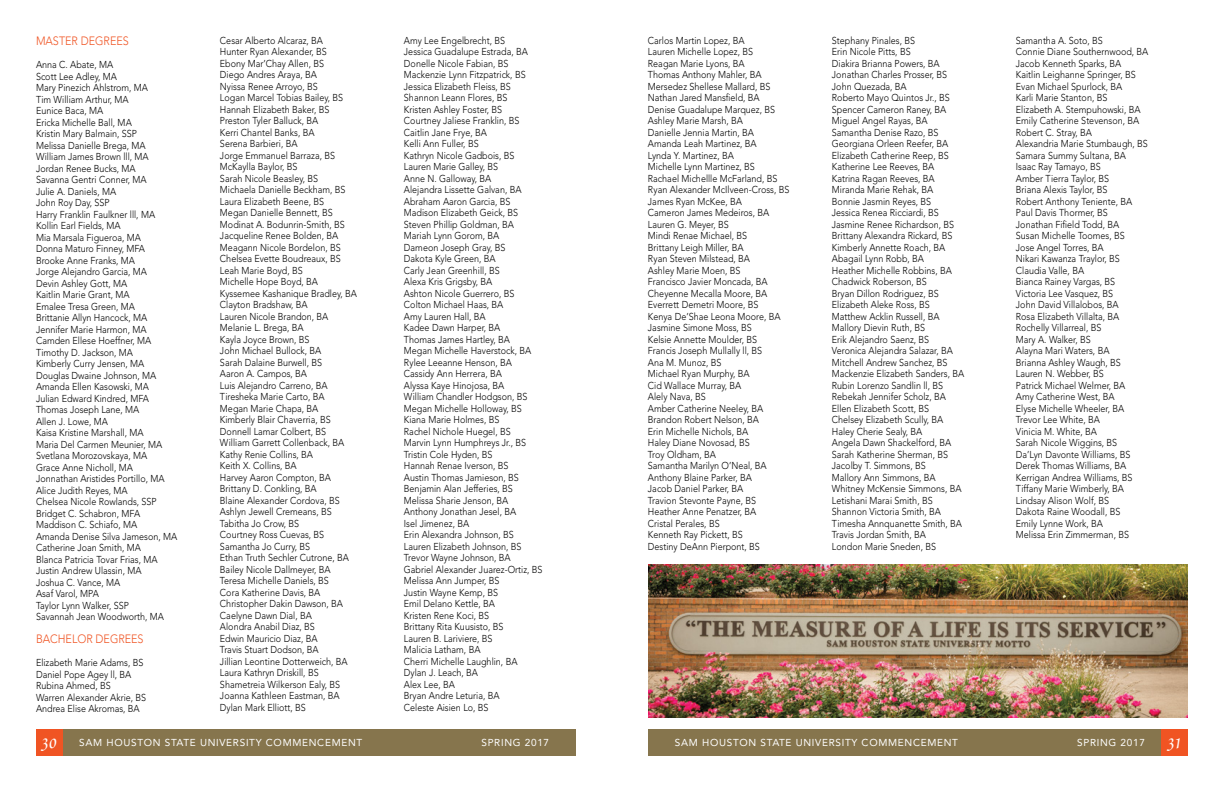
<style>
.page{position:relative;width:1224px;height:792px;background:#fff}
.page>*{position:absolute;margin:0;border:0;box-sizing:border-box;transform-origin:0 0}
.t1{font:24px "Poetica Chancery IV";color:#fff}
.t2{font:300 12px "Avenir";color:#f05423;scale:.9 1}
.t3{font:300 10px/11.5px "Avenir";color:#000;scale:.9 1}
.t4{font:10px "Avenir";letter-spacing:.07em;color:#fff}
</style>
<div class="page">
<div style="left:36px;top:729px;width:540px;height:27px;background:#86754d"></div>
<div style="left:36px;top:729px;width:27px;height:27px;background:#f05423"></div>
<div style="left:648px;top:729px;width:540px;height:27px;background:#86754d"></div>
<div style="left:1161px;top:729px;width:27px;height:27px;background:#f05423"></div>
<img style="left:648px;top:564px;width:540px;height:153px">
<p class="t2" style="left:36px;top:34px;width:105px">MASTER DEGREES</p>
<p class="t3" style="left:36px;top:59px;width:158px">Anna C. Abate, MA<br>Scott Lee Adley, MA<br>Mary Pinezich Ahlstrom, MA<br>Tim William Arthur, MA<br>Eunice Baca, MA<br>Ericka Michelle Ball, MA<br>Kristin Mary Balmain, SSP<br>Melissa Danielle Brega, MA<br>William James Brown lll, MA<br>Jordan Renee Bucks, MA<br>Savanna Gentri Conner, MA<br>Julie A. Daniels, MA<br>John Roy Day, SSP<br>Harry Franklin Faulkner lll, MA<br>Kollin Earl Fields, MA<br>Mia Marsala Figueroa, MA<br>Donna Maturo Finney, MFA<br>Brooke Anne Franks, MA<br>Jorge Alejandro Garcia, MA<br>Devin Ashley Gott, MA<br>Kaitlin Marie Grant, MA<br>Emalee Tresa Green, MA<br>Brittanie Allyn Hancock, MA<br>Jennifer Marie Harmon, MA<br>Camden Ellese Hoeffner, MA<br>Timothy D. Jackson, MA<br>Kimberly Curry Jensen, MA<br>Douglas Dwaine Johnson, MA<br>Amanda Ellen Kasowski, MA<br>Julian Edward Kindred, MFA<br>Thomas Joseph Lane, MA<br>Allen J. Lowe, MA<br>Kaisa Kristine Marshall, MA<br>Maria Del Carmen Meunier, MA<br>Svetlana Morozovskaya, MA<br>Grace Anne Nicholl, MA<br>Jonnathan Aristides Portillo, MA<br>Alice Judith Reyes, MA<br>Chelsea Nicole Rowlands, SSP<br>Bridget C. Schabron, MFA<br>Maddison C. Schiafo, MA<br>Amanda Denise Silva Jameson, MA<br>Catherine Joan Smith, MA<br>Blanca Patricia Tovar Frias, MA<br>Justin Andrew Ulassin, MA<br>Joshua C. Vance, MA<br>Asaf Varol, MPA<br>Taylor Lynn Walker, SSP<br>Savannah Jean Woodworth, MA</p>
<p class="t2" style="left:36px;top:632px;width:121px">BACHELOR DEGREES</p>
<p class="t3" style="left:36px;top:657px;width:124px">Elizabeth Marie Adams, BS<br>Daniel Pope Agey ll, BA<br>Rubina Ahmed, BS<br>Warren Alexander Akrie, BS<br>Andrea Elise Akromas, BA</p>
<p class="t3" style="left:220px;top:34px;width:154px">Cesar Alberto Alcaraz, BA<br>Hunter Ryan Alexander, BS<br>Ebony Mar’Chay Allen, BS<br>Diego Andres Araya, BA<br>Nyissa Renee Arroyo, BS<br>Logan Marcel Tobias Bailey, BS<br>Hannah Elizabeth Baker, BS<br>Preston Tyler Balluck, BA<br>Kerri Chantel Banks, BA<br>Serena Barbieri, BA<br>Jorge Emmanuel Barraza, BS<br>McKaylla Baylor, BS<br>Sarah Nicole Beasley, BS<br>Michaela Danielle Beckham, BS<br>Laura Elizabeth Beene, BS<br>Megan Danielle Bennett, BS<br>Modinat A. Bodunrin-Smith, BS<br>Jacqueline Renee Bolden, BA<br>Meagann Nicole Bordelon, BS<br>Chelsea Evette Boudreaux, BS<br>Leah Marie Boyd, BS<br>Michelle Hope Boyd, BA<br>Kyssemee Kashanique Bradley, BA<br>Clayton Bradshaw, BA<br>Lauren Nicole Brandon, BA<br>Melanie L. Brega, BA<br>Kayla Joyce Brown, BS<br>John Michael Bullock, BA<br>Sarah Dalaine Burwell, BS<br>Aaron A. Campos, BA<br>Luis Alejandro Carreno, BA<br>Tiresheka Marie Carto, BA<br>Megan Marie Chapa, BA<br>Kimberly Blair Chaverria, BS<br>Donnell Lamar Colbert, BS<br>William Garrett Collenback, BA<br>Kathy Renie Collins, BA<br>Keith X. Collins, BA<br>Harvey Aaron Compton, BA<br>Brittany D. Conkling, BA<br>Blaine Alexander Cordova, BS<br>Ashlyn Jewell Cremeans, BS<br>Tabitha Jo Crow, BS<br>Courtney Ross Cuevas, BS<br>Samantha Jo Curry, BS<br>Ethan Truth Sechler Cutrone, BA<br>Bailey Nicole Dallmeyer, BA<br>Teresa Michelle Daniels, BS<br>Cora Katherine Davis, BA<br>Christopher Dakin Dawson, BA<br>Caelyne Dawn Dial, BA<br>Alondra Anabil Diaz, BS<br>Edwin Mauricio Diaz, BA<br>Travis Stuart Dodson, BA<br>Jillian Leontine Dotterweich, BA<br>Laura Kathryn Driskill, BS<br>Shametreia Wilkerson Ealy, BS<br>Joanna Kathleen Eastman, BA<br>Dylan Mark Elliott, BS</p>
<p class="t3" style="left:404px;top:34px;width:155px">Amy Lee Engelbrecht, BS<br>Jessica Guadalupe Estrada, BA<br>Donelle Nicole Fabian, BS<br>Mackenzie Lynn Fitzpatrick, BS<br>Jessica Elizabeth Fleiss, BS<br>Shannon Leann Flores, BS<br>Kristen Ashley Foster, BS<br>Courtney Jaliese Franklin, BS<br>Caitlin Jane Frye, BA<br>Kelli Ann Fuller, BS<br>Kathryn Nicole Gadbois, BS<br>Lauren Marie Galley, BS<br>Anne N. Galloway, BA<br>Alejandra Lissette Galvan, BA<br>Abraham Aaron Garcia, BS<br>Madison Elizabeth Geick, BS<br>Steven Phillip Goldman, BA<br>Mariah Lynn Gorom, BA<br>Dameon Joseph Gray, BS<br>Dakota Kyle Green, BA<br>Carly Jean Greenhill, BS<br>Alexa Kris Grigsby, BA<br>Ashton Nicole Guerrero, BS<br>Colton Michael Haas, BA<br>Amy Lauren Hall, BA<br>Kadee Dawn Harper, BA<br>Thomas James Hartley, BA<br>Megan Michelle Haverstock, BA<br>Rylee Leeanne Henson, BA<br>Cassidy Ann Herrera, BA<br>Alyssa Kaye Hinojosa, BA<br>William Chandler Hodgson, BS<br>Megan Michelle Holloway, BS<br>Kiana Marie Holmes, BS<br>Rachel Nichole Huegel, BS<br>Marvin Lynn Humphreys Jr., BS<br>Tristin Cole Hyden, BS<br>Hannah Renae Iverson, BS<br>Austin Thomas Jamieson, BS<br>Benjamin Alan Jefferies, BS<br>Melissa Sharie Jenson, BA<br>Anthony Jonathan Jesel, BA<br>Isel Jimenez, BA<br>Erin Alexandra Johnson, BS<br>Lauren Elizabeth Johnson, BS<br>Trevor Wayne Johnson, BA<br>Gabriel Alexander Juarez-Ortiz, BS<br>Melissa Ann Jumper, BS<br>Justin Wayne Kemp, BS<br>Emil Delano Kettle, BA<br>Kristen Rene Koci, BS<br>Brittany Rita Kuusisto, BS<br>Lauren B. Lariviere, BS<br>Malicia Latham, BA<br>Cherri Michelle Laughlin, BA<br>Dylan J. Leach, BA<br>Alex Lee, BA<br>Bryan Andre Leturia, BA<br>Celeste Aisien Lo, BS</p>
<p class="t3" style="left:648px;top:34px;width:159px">Carlos Martin Lopez, BA<br>Lauren Michelle Lopez, BS<br>Reagan Marie Lyons, BA<br>Thomas Anthony Mahler, BA<br>Mersedez Shellese Mallard, BS<br>Nathan Jared Mansfield, BA<br>Denise Guadalupe Marquez, BS<br>Ashley Marie Marsh, BA<br>Danielle Jennia Martin, BA<br>Amanda Leah Martinez, BA<br>Lynda Y. Martinez, BA<br>Michelle Lynn Martinez, BS<br>Rachael Michellle McFarland, BS<br>Ryan Alexander McIlveen-Cross, BS<br>James Ryan McKee, BA<br>Cameron James Medeiros, BA<br>Lauren G. Meyer, BS<br>Mindi Renae Michael, BS<br>Brittany Leigh Miller, BA<br>Ryan Steven Milstead, BA<br>Ashley Marie Moen, BS<br>Francisco Javier Moncada, BA<br>Cheyenne Mecalla Moore, BA<br>Everrett Demetri Moore, BS<br>Kenya De’Shae Leona Moore, BA<br>Jasmine Simone Moss, BS<br>Kelsie Annette Moulder, BS<br>Francis Joseph Mullally ll, BS<br>Ana M. Munoz, BS<br>Michael Ryan Murphy, BA<br>Cid Wallace Murray, BA<br>Alely Nava, BS<br>Amber Catherine Neeley, BA<br>Brandon Robert Nelson, BA<br>Erin Michelle Nichols, BA<br>Haley Diane Novosad, BS<br>Troy Oldham, BA<br>Samantha Marilyn O’Neal, BA<br>Anthony Blaine Parker, BA<br>Jacob Daniel Parker, BA<br>Travion Stevonte Payne, BS<br>Heather Anne Penatzer, BA<br>Cristal Perales, BS<br>Kenneth Ray Pickett, BS<br>Destiny DeAnn Pierpont, BS</p>
<p class="t3" style="left:832px;top:34px;width:148px">Stephany Pinales, BS<br>Erin Nicole Pitts, BS<br>Diakira Brianna Powers, BA<br>Jonathan Charles Prosser, BS<br>John Quezada, BA<br>Roberto Mayo Quintos Jr., BS<br>Spencer Cameron Raney, BA<br>Miguel Angel Rayas, BA<br>Samantha Denise Razo, BS<br>Georgiana Orleen Reefer, BA<br>Elizabeth Catherine Reep, BS<br>Katherine Lee Reeves, BA<br>Katrina Ragan Reeves, BA<br>Miranda Marie Rehak, BA<br>Bonnie Jasmin Reyes, BS<br>Jessica Renea Ricciardi, BS<br>Jasmine Renee Richardson, BS<br>Brittany Alexandra Rickard, BS<br>Kimberly Annette Roach, BA<br>Abagail Lynn Robb, BA<br>Heather Michelle Robbins, BA<br>Chadwick Roberson, BS<br>Bryan Dillon Rodriguez, BS<br>Elizabeth Aleke Ross, BS<br>Matthew Acklin Russell, BA<br>Mallory Dievin Ruth, BS<br>Erik Alejandro Saenz, BS<br>Veronica Alejandra Salazar, BA<br>Mitchell Andrew Sanchez, BS<br>Mackenzie Elizabeth Sanders, BA<br>Rubin Lorenzo Sandlin ll, BS<br>Rebekah Jennifer Scholz, BA<br>Ellen Elizabeth Scott, BS<br>Chelsey Elizabeth Scully, BA<br>Haley Cherie Sealy, BA<br>Angela Dawn Shackelford, BA<br>Sarah Katherine Sherman, BS<br>Jacolby T. Simmons, BS<br>Mallory Ann Simmons, BA<br>Whitney McKensie Simmons, BA<br>Letishani Marai Smith, BS<br>Shannon Victoria Smith, BA<br>Timesha Annquanette Smith, BA<br>Travis Jordan Smith, BA<br>London Marie Sneden, BS</p>
<p class="t3" style="left:1016px;top:34px;width:149px">Samantha A. Soto, BS<br>Connie Diane Southernwood, BA<br>Jacob Kenneth Sparks, BA<br>Kaitlin Leighanne Springer, BS<br>Evan Michael Spurlock, BA<br>Karli Marie Stanton, BS<br>Elizabeth A. Stempuhowski, BA<br>Emily Catherine Stevenson, BA<br>Robert C. Stray, BA<br>Alexandria Marie Stumbaugh, BS<br>Samara Summy Sultana, BA<br>Isaac Ray Tamayo, BS<br>Amber Tierra Taylor, BS<br>Briana Alexis Taylor, BS<br>Robert Anthony Teniente, BA<br>Paul Davis Thormer, BS<br>Jonathan Fifield Todd, BA<br>Susan Michelle Toomes, BS<br>Jose Angel Torres, BA<br>Nikari Kawanza Traylor, BS<br>Claudia Valle, BA<br>Bianca Rainey Vargas, BS<br>Victoria Lee Vasquez, BS<br>John David Villalobos, BA<br>Rosa Elizabeth Villalta, BA<br>Rochelly Villarreal, BS<br>Mary A. Walker, BS<br>Alayna Mari Waters, BA<br>Brianna Ashley Waugh, BS<br>Lauren N. Webber, BS<br>Patrick Michael Welmer, BA<br>Amy Catherine West, BA<br>Elyse Michelle Wheeler, BA<br>Trevor Lee White, BA<br>Vinicia M. White, BA<br>Sarah Nicole Wiggins, BS<br>Da’Lyn Davonte Williams, BS<br>Derek Thomas Williams, BA<br>Kerrigan Andrea Williams, BS<br>Tiffany Marie Wimberly, BA<br>Lindsay Alison Wolf, BS<br>Dakota Raine Woodall, BS<br>Emily Lynne Work, BA<br>Melissa Erin Zimmerman, BS</p>
<h1 class="t1" style="left:42px;top:730px;width:17px">30</h1>
<p class="t4" style="left:79px;top:737px;width:285px">SAM HOUSTON STATE UNIVERSITY COMMENCEMENT</p>
<p class="t4" style="left:481px;top:737px;width:69px">SPRING 2017</p>
<p class="t4" style="left:675px;top:737px;width:285px">SAM HOUSTON STATE UNIVERSITY COMMENCEMENT</p>
<p class="t4" style="left:1077px;top:737px;width:69px">SPRING 2017</p>
<h1 class="t1" style="left:1168px;top:730px;width:15px">31</h1>
</div>
